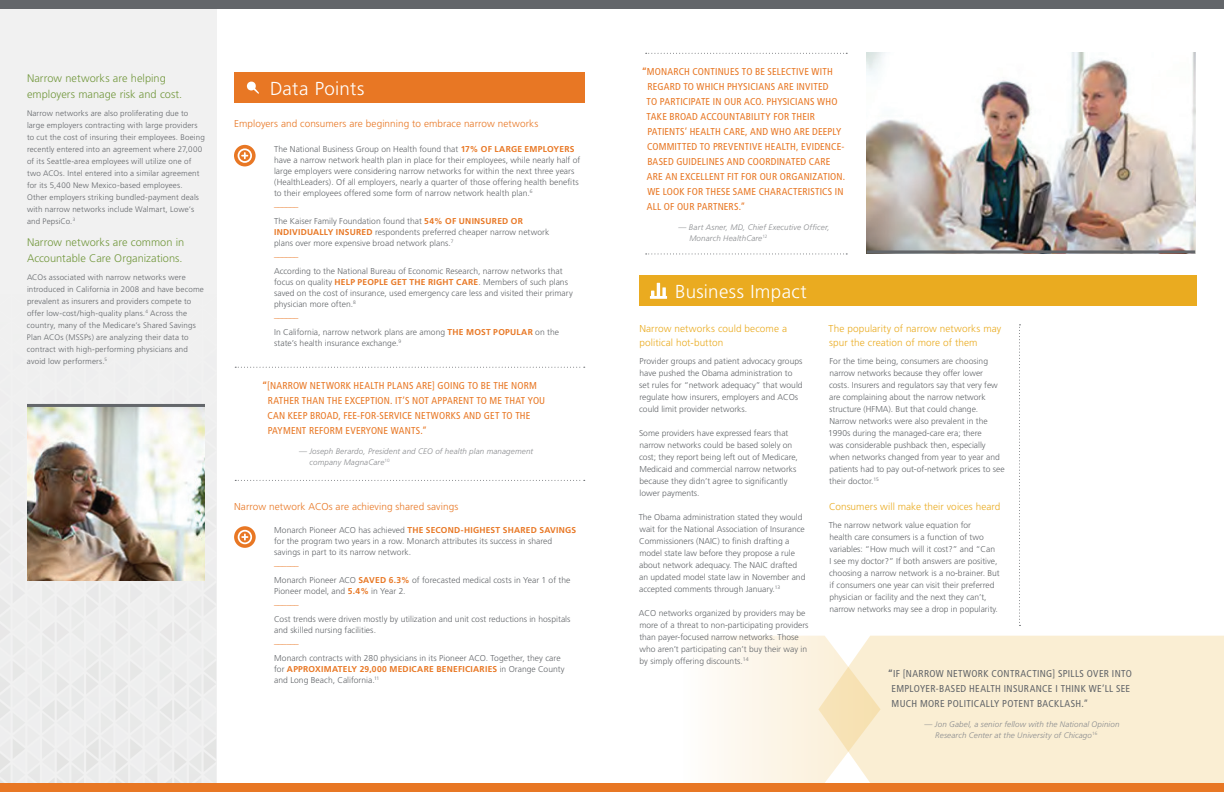
<style>
.page{position:relative;width:1224px;height:792px;background:#fff}
.page>*{position:absolute;margin:0;border:0;box-sizing:border-box;transform-origin:0 0}
.t1{font:300 18.8px "Frutiger";letter-spacing:.02em;color:#fff}
.t2{font:300 11px/16px "Frutiger";letter-spacing:.005em;color:#73983e}
.t3{font:condensed 10px/15px "Frutiger LT Std";letter-spacing:.015em;color:#e87724}
.t4{font:300 10px/14px "Frutiger";letter-spacing:.01em;color:#eaab20}
.t5{font:condensed 10px/15px "Frutiger LT Std";letter-spacing:.03em;color:#63666a}
.t6{font:300 10px "Frutiger";letter-spacing:.005em;color:#e87724}
.t7{font:300 8.5px/12px "Frutiger";color:#63666a}
.t8{font:300 8.5px "Frutiger";color:#e87724}
.t9{font:300 8px/12px "Frutiger";letter-spacing:.015em;color:#63666a}
.t10{font:italic 300 8px/11px "Frutiger";letter-spacing:.015em;color:#898b8e}
.s1{font-weight:700;color:#e87724}
.s2{color:#e87724}
.s3{font-weight:700}
.s4{font-style:normal}
</style>
<div class="page">
<div style="left:0;top:0;width:217px;height:792px;background:#f1f1f1"></div>
<div style="left:234px;top:73px;width:351px;height:30px;background:#e87724"></div>
<div style="left:639px;top:275px;width:558px;height:31px;background:#eaab20"></div>
<svg style="left:650px;top:283px;width:17px;height:16px"></svg>
<svg style="left:246px;top:81px;width:13px;height:13px"></svg>
<img style="left:867px;top:53px;width:328px;height:197px">
<hr style="left:867px;top:250px;width:328px;height:3px;background:#63666a">
<div style="left:881px;top:636px;width:343px;height:147px;background:#faeed3"></div>
<svg style="left:717px;top:636px;width:164px;height:147px"></svg>
<div style="left:0;top:783px;width:1224px;height:9px;background:#e87724"></div>
<div style="left:0;top:0;width:1224px;height:9px;background:#63666a"></div>
<svg style="left:234px;top:145px;width:22px;height:21px"></svg>
<div style="left:238px;top:148px;width:14px;height:15px;border:2px solid #fff;border-radius:50%"></div>
<svg style="left:242px;top:153px;width:5px;height:5px"></svg>
<svg style="left:234px;top:526px;width:22px;height:22px"></svg>
<div style="left:238px;top:530px;width:14px;height:14px;border:2px solid #fff;border-radius:50%"></div>
<svg style="left:242px;top:534px;width:6px;height:6px"></svg>
<svg style="left:1019px;top:324px;width:2px;height:302px"></svg>
<svg style="left:235px;top:480px;width:350px;height:1px"></svg>
<svg style="left:235px;top:367px;width:350px;height:1px"></svg>
<img style="left:27px;top:407px;width:178px;height:173px">
<hr style="left:27px;top:404px;width:178px;height:3px;background:#63666a">
<svg style="left:646px;top:53px;width:201px;height:1px"></svg>
<svg style="left:646px;top:253px;width:201px;height:1px"></svg>
<p class="t2" style="left:27px;top:70px;width:157px">Narrow networks are helping employers manage risk and cost.</p>
<p class="t9" style="left:27px;top:107px;width:179px">Narrow networks are also proliferating due to large employers contracting with large providers to cut the cost of insuring their employees. Boeing recently entered into an agreement where 27,000 of its Seattle-area employees will utilize one of two ACOs. Intel entered into a similar agreement for its 5,400 New Mexico-based employees.<br>Other employers striking bundled-payment deals with narrow networks include Walmart, Lowe’s and PepsiCo.<sup>3</sup></p>
<p class="t2" style="left:27px;top:234px;width:159px">Narrow networks are common in<br>Accountable Care Organizations.</p>
<p class="t9" style="left:27px;top:271px;width:178px">ACOs associated with narrow networks were introduced in California in 2008 and have become prevalent as insurers and providers compete to offer low-cost/high-quality plans.<sup>4</sup> Across the country, many of the Medicare’s Shared Savings Plan ACOs (MSSPs) are analyzing their data to contract with high-performing physicians and avoid low performers.<sup>5</sup></p>
<h1 class="t1" style="left:270px;top:78px;width:96px">Data Points</h1>
<p class="t6" style="left:234px;top:118px;width:306px">Employers and consumers are beginning to embrace narrow networks</p>
<p class="t7" style="left:274px;top:143px;width:308px;line-height:11px">The National Business Group on Health found that <span class="s1">17% OF LARGE EMPLOYERS </span>have a narrow network health plan in place for their employees, while nearly half of large employers were considering narrow networks for within the next three years (HealthLeaders). Of all employers, nearly a quarter of those offering health benefits to their employees offered some form of narrow network health plan.<sup>6</sup></p>
<p class="t7" style="left:274px;top:200px;width:250px;line-height:14px"><span class="s2">––––––<br></span>The Kaiser Family Foundation found that <span class="s1">54% OF UNINSURED OR</span></p>
<p class="t7" style="left:274px;top:226px;width:277px;line-height:11px"><span class="s1">INDIVIDUALLY INSURED</span> respondents preferred cheaper narrow network plans over more expensive broad network plans.<sup>7</sup></p>
<p class="t8" style="left:274px;top:252px;width:26px">––––––</p>
<p class="t7" style="left:274px;top:265px;width:300px;line-height:11px">According to the National Bureau of Economic Research, narrow networks that focus on quality <span class="s1">HELP PEOPLE GET THE RIGHT CARE</span>. Members of such plans saved on the cost of insurance, used emergency care less and visited their primary physician more often.<sup>8</sup></p>
<p class="t7" style="left:274px;top:311px;width:287px;line-height:14px"><span class="s2">––––––<br></span>In California, narrow network plans are among <span class="s1">THE MOST POPULAR</span> on the</p>
<p class="t7" style="left:274px;top:337px;width:129px">state’s health insurance exchange.<sup>9</sup></p>
<p class="t3" style="left:267px;top:378px;width:279px;text-indent:-5px"><span class="s3">“</span>[NARROW NETWORK HEALTH PLANS ARE] GOING TO BE THE NORM RATHER THAN THE EXCEPTION. IT’S NOT APPARENT TO ME THAT YOU CAN KEEP BROAD, FEE-FOR-SERVICE NETWORKS AND GET TO THE PAYMENT REFORM EVERYONE WANTS.”</p>
<p class="t10" style="left:310px;top:446px;width:225px;text-indent:-10px"><span class="s4">—</span> Joseph Berardo, President and CEO of health plan management company MagnaCare<sup>10</sup></p>
<p class="t6" style="left:234px;top:501px;width:226px">Narrow network ACOs are achieving shared savings</p>
<p class="t7" style="left:274px;top:524px;width:304px;line-height:11px">Monarch Pioneer ACO has achieved <span class="s1">THE SECOND-HIGHEST SHARED SAVINGS </span>for the program two years in a row. Monarch attributes its success in shared savings in part to its narrow network.</p>
<p class="t7" style="left:274px;top:559px;width:298px;line-height:14px"><span class="s2">––––––<br></span>Monarch Pioneer ACO <span class="s1">SAVED 6.3%</span> of forecasted medical costs in Year 1 of the</p>
<p class="t7" style="left:274px;top:584px;width:133px;line-height:14px">Pioneer model, and <span class="s1">5.4%</span> in Year 2. <span class="s2">––––––</span></p>
<p class="t7" style="left:274px;top:613px;width:298px;line-height:11px">Cost trends were driven mostly by utilization and unit cost reductions in hospitals and skilled nursing facilities.</p>
<p class="t8" style="left:274px;top:639px;width:26px">––––––</p>
<p class="t7" style="left:274px;top:652px;width:292px;line-height:11px">Monarch contracts with 280 physicians in its Pioneer ACO. Together, they care for <span class="s1">APPROXIMATELY 29,000 MEDICARE BENEFICIARIES</span> in Orange County and Long Beach, California.<sup>11</sup></p>
<p class="t3" style="left:647px;top:64px;width:200px;text-indent:-5px"><span class="s3">“</span>MONARCH CONTINUES TO BE SELECTIVE WITH REGARD TO WHICH PHYSICIANS ARE INVITED<br>TO PARTICIPATE IN OUR ACO. PHYSICIANS WHO TAKE BROAD ACCOUNTABILITY FOR THEIR PATIENTS’ HEALTH CARE, AND WHO ARE DEEPLY COMMITTED TO PREVENTIVE HEALTH, EVIDENCE-BASED GUIDELINES AND COORDINATED CARE ARE AN EXCELLENT FIT FOR OUR ORGANIZATION.<br>WE LOOK FOR THESE SAME CHARACTERISTICS IN ALL OF OUR PARTNERS.”</p>
<p class="t10" style="left:689px;top:222px;width:142px;text-indent:-11px"><span class="s4">—</span> Bart Asner, MD, Chief Executive Officer,<br>Monarch HealthCare<sup>12</sup></p>
<h1 class="t1" style="left:675px;top:281px;width:133px">Business Impact</h1>
<p class="t4" style="left:639px;top:322px;width:149px">Narrow networks could become a political hot-button</p>
<p class="t7" style="left:639px;top:355px;width:165px">Provider groups and patient advocacy groups have pushed the Obama administration to set rules for “network adequacy” that would regulate how insurers, employers and ACOs could limit provider networks.</p>
<p class="t7" style="left:639px;top:427px;width:161px">Some providers have expressed fears that narrow networks could be based solely on cost; they report being left out of Medicare, Medicaid and commercial narrow networks because they didn’t agree to significantly lower payments.</p>
<p class="t7" style="left:639px;top:511px;width:168px">The Obama administration stated they would wait for the National Association of Insurance Commissioners (NAIC) to finish drafting a model state law before they propose a rule about network adequacy. The NAIC drafted an updated model state law in November and accepted comments through January.<sup>13</sup></p>
<p class="t7" style="left:639px;top:607px;width:171px">ACO networks organized by providers may be more of a threat to non-participating providers than payer-focused narrow networks. Those who aren’t participating can’t buy their way in by simply offering discounts.<sup>14</sup></p>
<p class="t4" style="left:829px;top:322px;width:174px">The popularity of narrow networks may spur the creation of more of them</p>
<p class="t7" style="left:828px;top:355px;width:178px">For the time being, consumers are choosing narrow networks because they offer lower<br>costs. Insurers and regulators say that very few are complaining about the narrow network structure (HFMA). But that could change.<br>Narrow networks were also prevalent in the 1990s during the managed-care era; there<br>was considerable pushback then, especially when networks changed from year to year and patients had to pay out-of-network prices to see their doctor.<sup>15</sup></p>
<p class="t4" style="left:829px;top:500px;width:173px">Consumers will make their voices heard</p>
<p class="t7" style="left:829px;top:519px;width:173px">The narrow network value equation for<br>health care consumers is a function of two variables: “How much will it cost?” and “Can<br>I see my doctor?” If both answers are positive, choosing a narrow network is a no-brainer. But if consumers one year can visit their preferred physician or facility and the next they can’t, narrow networks may see a drop in popularity.</p>
<p class="t5" style="left:892px;top:666px;width:242px;text-indent:-4px"><span class="s3">“</span>IF [NARROW NETWORK CONTRACTING] SPILLS OVER INTO<br>EMPLOYER-BASED HEALTH INSURANCE I THINK WE’LL SEE<br>MUCH MORE POLITICALLY POTENT BACKLASH.”</p>
<p class="t10" style="left:935px;top:719px;width:186px;text-indent:-11px"><span class="s4">—</span> Jon Gabel, a senior fellow with the National Opinion<br>Research Center at the University of Chicago<sup>16</sup></p>
</div>
